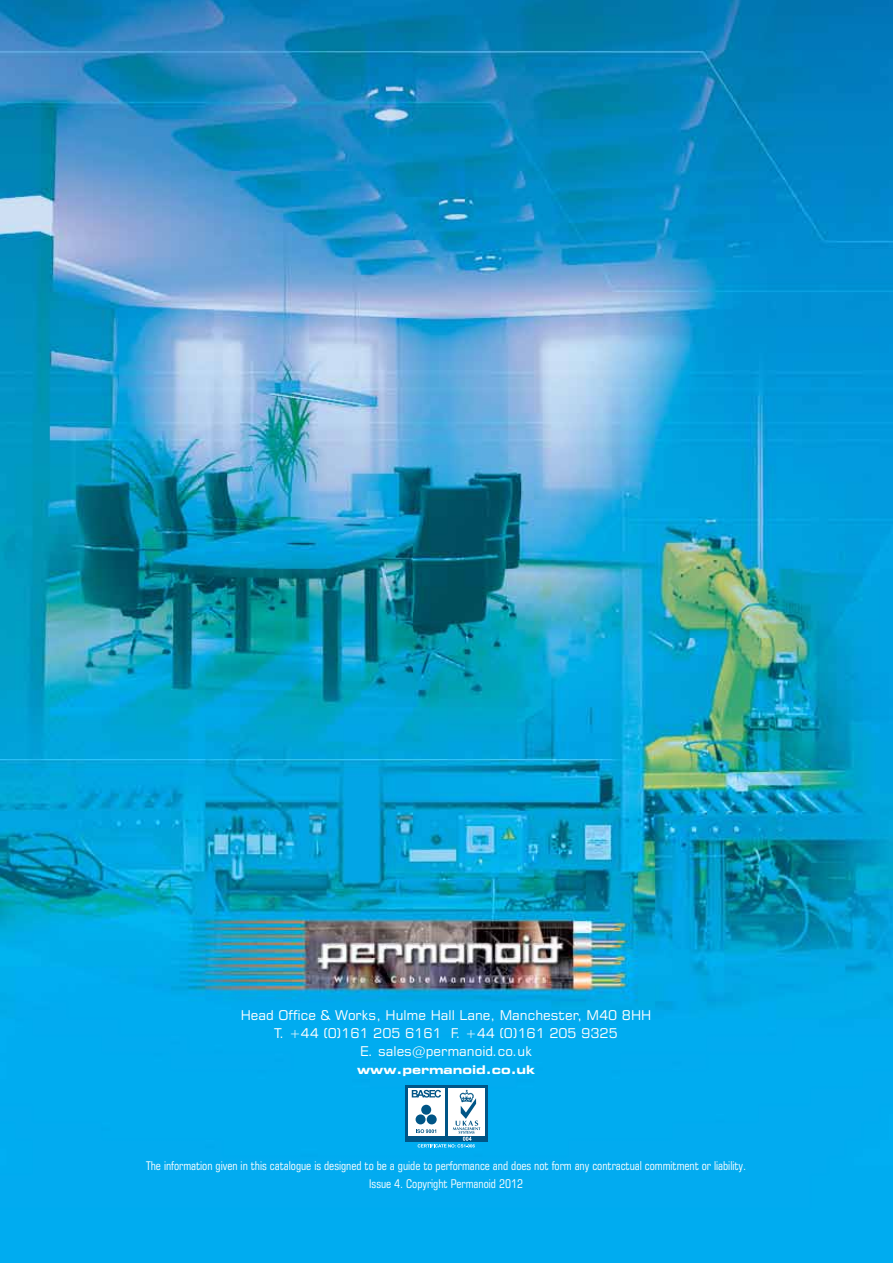
<style>
.page{position:relative;width:893px;height:1263px;background:#fff}
.page>*{position:absolute;margin:0;border:0;box-sizing:border-box;transform-origin:0 0}
.t1{font:13.5px/18px "Square 721 BT";color:#fff;text-align:center}
.t2{font:condensed 12px/18px "Square 721 BT";color:#fff;text-align:center}
.t3{font:700 expanded 12px "Square 721 BT";color:#fff}
</style>
<div class="page">
<img style="left:0;top:0;width:893px;height:1263px">
<div style="left:405px;top:1085px;width:83px;height:57px;background:#005586"></div>
<div style="left:448px;top:1088px;width:37px;height:47px;background:#fff"></div>
<div style="left:408px;top:1100px;width:36px;height:35px;background:#fff"></div>
<svg style="left:408px;top:1088px;width:36px;height:11px"></svg>
<svg style="left:412px;top:1090px;width:68px;height:58px"></svg>
<p class="t1" style="left:241px;top:1006px;width:412px">Head Office &amp; Works, Hulme Hall Lane, Manchester, M40 8HH<br>T. +44 (0)161 205 6161 F. +44 (0)161 205 9325<br>E. sales@permanoid.co.uk</p>
<p class="t3" style="left:357px;top:1062px;width:180px">www.permanoid.co.uk</p>
<p class="t2" style="left:146px;top:1156px;width:602px">The information given in this catalogue is designed to be a guide to performance and does not form any contractual commitment or liability.<br>Issue 4. Copyright Permanoid 2012</p>
</div>
